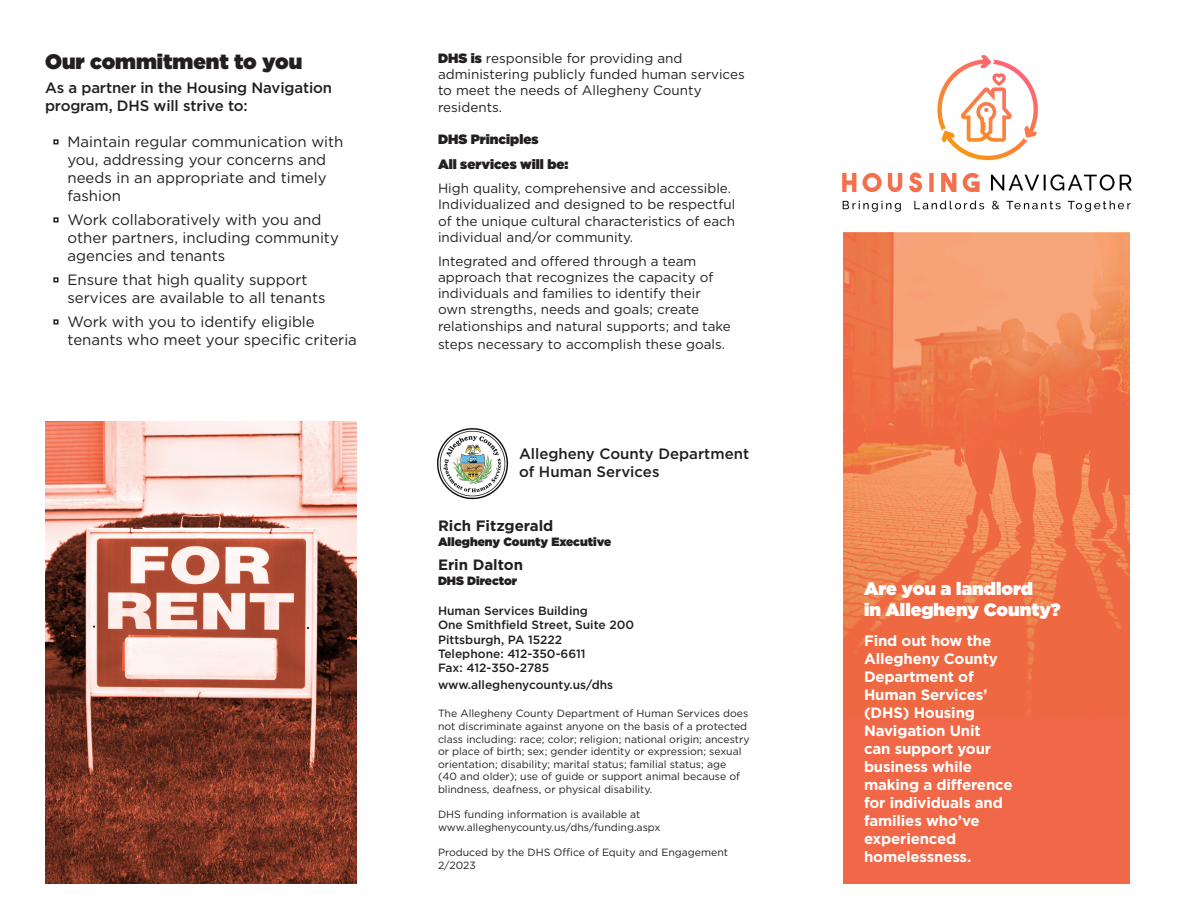
<style>
.page{position:relative;width:1188px;height:918px;background:#fff}
.page>*{position:absolute;margin:0;border:0;box-sizing:border-box;transform-origin:0 0}
.t1{font:900 21px "Gotham";color:#231f20}
.t2{font:900 18px "Gotham";color:#fff}
.t3{font:15px/18px "Gotham";color:#231f20}
.t4{font:700 15px/18px "Gotham";letter-spacing:-.01em;color:#fff}
.t5{font:500 15px/18px "Gotham";letter-spacing:-.01em;color:#231f20}
.t6{font:700 15px "Gotham";color:#231f20}
.t7{font:13.5px/16.2px "Gotham";color:#231f20}
.t8{font:900 13.5px "Gotham";color:#231f20}
.t9{font:500 12px/14.4px "Gotham";color:#231f20}
.t10{font:900 12px "Gotham";color:#231f20}
.t11{font:10.5px/12.6px "Gotham";color:#231f20}
.s1{font-weight:900}
</style>
<div class="page">
<img style="left:842px;top:55px;width:290px;height:157px">
<div style="left:843px;top:233px;width:287px;height:651px;background:#f16849"></div>
<img style="left:843px;top:233px;width:287px;height:480px">
<svg style="left:53px;top:139px;width:5px;height:5px"></svg>
<svg style="left:53px;top:217px;width:5px;height:5px"></svg>
<svg style="left:53px;top:277px;width:5px;height:5px"></svg>
<svg style="left:53px;top:319px;width:5px;height:5px"></svg>
<img style="left:45px;top:421px;width:312px;height:463px">
<img style="left:437px;top:428px;width:72px;height:72px">
<p class="t1" style="left:45px;top:47px;width:259px">Our commitment to you</p>
<p class="t5" style="left:45px;top:79px;width:289px">As a partner in the Housing Navigation program, DHS will strive to:</p>
<p class="t3" style="left:68px;top:132px;width:278px">Maintain regular communication with you, addressing your concerns and needs in an appropriate and timely fashion</p>
<p class="t3" style="left:68px;top:210px;width:273px">Work collaboratively with you and other partners, including community agencies and tenants</p>
<p class="t3" style="left:68px;top:270px;width:260px">Ensure that high quality support services are available to all tenants</p>
<p class="t3" style="left:68px;top:312px;width:291px">Work with you to identify eligible tenants who meet your specific criteria</p>
<p class="t7" style="left:438px;top:50px;width:308px"><span class="s1">DHS is</span> responsible for providing and administering publicly funded human services to meet the needs of Allegheny County residents.</p>
<p class="t8" style="left:438px;top:130px;width:102px">DHS Principles</p>
<p class="t8" style="left:438px;top:155px;width:132px">All services will be:</p>
<p class="t7" style="left:438px;top:180px;width:295px">High quality, comprehensive and accessible.</p>
<p class="t7" style="left:438px;top:196px;width:299px;text-align:justify">Individualized and designed to be respectful of the unique cultural characteristics of each individual and/or community.</p>
<p class="t7" style="left:438px;top:253px;width:294px">Integrated and offered through a team approach that recognizes the capacity of individuals and families to identify their own strengths, needs and goals; create relationships and natural supports; and take</p>
<p class="t7" style="left:438px;top:336px;width:289px">steps necessary to accomplish these goals.</p>
<p class="t5" style="left:519px;top:445px;width:232px">Allegheny County Department of Human Services</p>
<p class="t6" style="left:438px;top:516px;width:117px">Rich Fitzgerald</p>
<p class="t10" style="left:438px;top:534px;width:175px">Allegheny County Executive</p>
<p class="t6" style="left:438px;top:555px;width:87px">Erin Dalton</p>
<p class="t10" style="left:438px;top:573px;width:81px">DHS Director</p>
<p class="t9" style="left:438px;top:603px;width:151px">Human Services Building</p>
<p class="t9" style="left:438px;top:618px;width:198px">One Smithfield Street, Suite 200<br>Pittsburgh, PA 15222</p>
<p class="t9" style="left:438px;top:646px;width:149px">Telephone: 412-350-6611</p>
<p class="t9" style="left:438px;top:661px;width:113px">Fax: 412-350-2785</p>
<p class="t9" style="left:438px;top:677px;width:177px">www.alleghenycounty.us/dhs</p>
<p class="t11" style="left:438px;top:707px;width:313px">The Allegheny County Department of Human Services does not discriminate against anyone on the basis of a protected class including: race; color; religion; national origin; ancestry or place of birth; sex; gender identity or expression; sexual orientation; disability; marital status; familial status; age<br>(40 and older); use of guide or support animal because of blindness, deafness, or physical disability.</p>
<p class="t11" style="left:438px;top:808px;width:224px">DHS funding information is available at www.alleghenycounty.us/dhs/funding.aspx</p>
<p class="t11" style="left:438px;top:846px;width:292px">Produced by the DHS Office of Equity and Engagement<br>2/2023</p>
<p class="t2" style="left:864px;top:576px;width:171px">Are you a landlord</p>
<p class="t2" style="left:864px;top:597px;width:198px">in Allegheny County?</p>
<p class="t4" style="left:864px;top:631px;width:150px">Find out how the<br>Allegheny County<br>Department of<br>Human Services’ (DHS) Housing<br>Navigation Unit<br>can support your business while making a difference for individuals and families who’ve experienced homelessness.</p>
</div>
